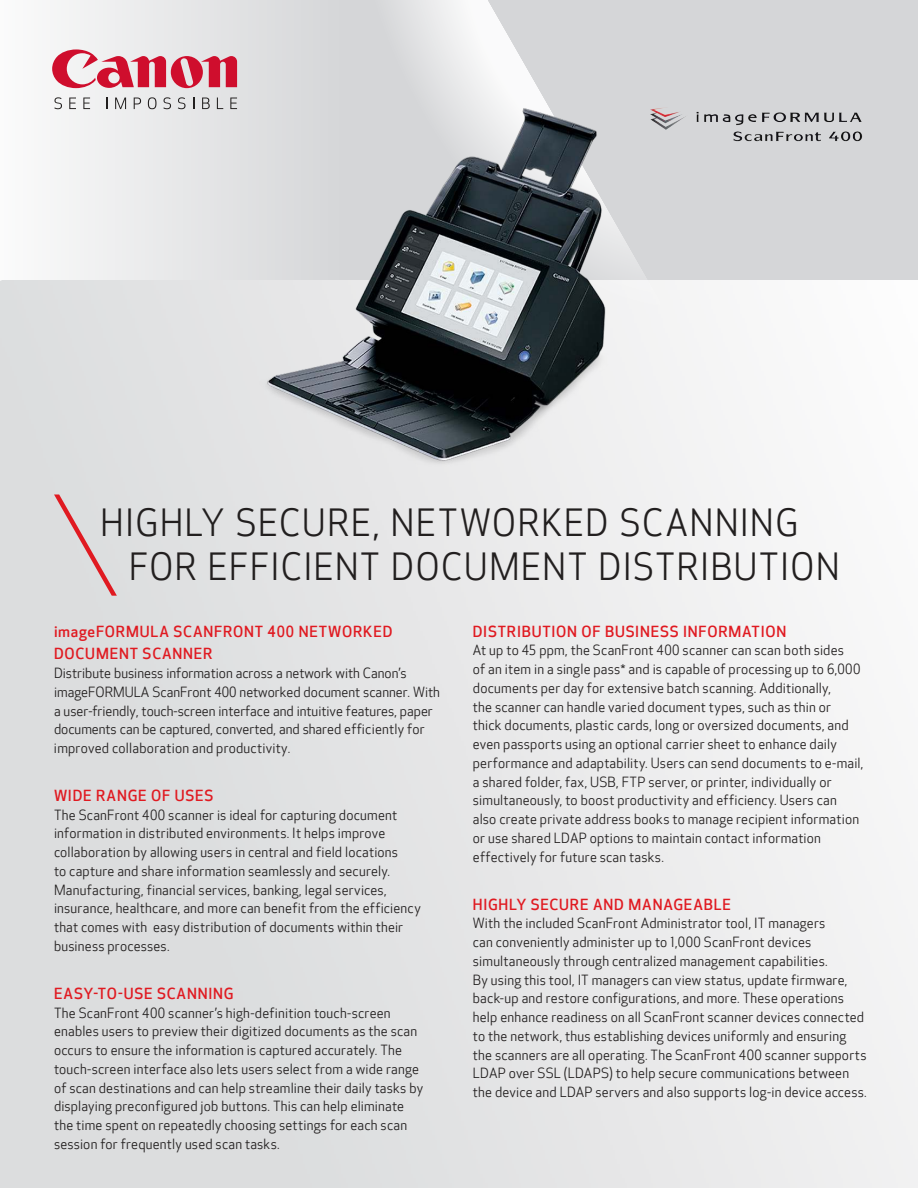
<style>
.page{position:relative;width:918px;height:1188px;background:#fff}
.page>*{position:absolute;margin:0;border:0;box-sizing:border-box;transform-origin:0 0}
.t1{font:36px/43.2px "Optic Sans 201";letter-spacing:.045em;color:#221f1f}
.t2{font:500 15px/22.5px "Optic Sans 301";letter-spacing:.055em;color:#e01a21}
.t3{font:13.5px/18.8px "Optic Sans 201";letter-spacing:.015em;color:#221f1f}
.s1{font-family:"Arial"}
</style>
<div class="page">
<svg style="left:56px;top:0;width:862px;height:280px;background:#dddee0"></svg>
<svg style="left:55px;top:49px;width:182px;height:39px"></svg>
<img style="left:52px;top:59px;width:3px;height:20px">
<svg style="left:54px;top:97px;width:8px;height:12px"></svg>
<svg style="left:69px;top:98px;width:7px;height:11px"></svg>
<svg style="left:83px;top:98px;width:7px;height:11px"></svg>
<svg style="left:115px;top:98px;width:11px;height:11px"></svg>
<svg style="left:134px;top:98px;width:7px;height:11px"></svg>
<svg style="left:148px;top:97px;width:8px;height:12px"></svg>
<svg style="left:163px;top:97px;width:8px;height:12px"></svg>
<svg style="left:178px;top:97px;width:8px;height:12px"></svg>
<svg style="left:202px;top:98px;width:8px;height:11px"></svg>
<svg style="left:217px;top:98px;width:6px;height:11px"></svg>
<svg style="left:230px;top:98px;width:7px;height:11px"></svg>
<img style="left:663px;top:97px;width:210px;height:54px">
<svg style="left:54px;top:495px;width:63px;height:101px;background:#dccdcf"></svg>
<img style="left:248px;top:89px;width:415px;height:382px">
<h1 class="t1" style="left:129px;top:505px;width:712px;text-indent:-28px">HIGHLY SECURE, NETWORKED SCANNING<br>FOR EFFICIENT DOCUMENT DISTRIBUTION</h1>
<p class="t2" style="left:54px;top:621px;width:340px">imageFORMULA SCANFRONT 400 NETWORKED<br>DOCUMENT SCANNER</p>
<p class="t3" style="left:54px;top:665px;width:387px">Distribute business information across a network with Canon’s imageFORMULA ScanFront 400 networked document scanner. With a user-friendly, touch-screen interface and intuitive features, paper documents can be captured, converted, and shared efficiently for improved collaboration and productivity.</p>
<p class="t2" style="left:54px;top:785px;width:161px">WIDE RANGE OF USES</p>
<p class="t3" style="left:54px;top:806px;width:368px">The ScanFront 400 scanner is ideal for capturing document information in distributed environments. It helps improve collaboration by allowing users in central and field locations<br>to capture and share information seamlessly and securely.<br>Manufacturing, financial services, banking, legal services, insurance, healthcare, and more can benefit from the efficiency that comes with easy distribution of documents within their business processes.</p>
<p class="t2" style="left:54px;top:983px;width:181px">EASY-TO-USE SCANNING</p>
<p class="t3" style="left:54px;top:1004px;width:371px">The ScanFront 400 scanner’s high-definition touch-screen enables users to preview their digitized documents as the scan occurs to ensure the information is captured accurately. The touch-screen interface also lets users select from a wide range of scan destinations and can help streamline their daily tasks by displaying preconfigured job buttons. This can help eliminate the time spent on repeatedly choosing settings for each scan session for frequently used scan tasks.</p>
<p class="t2" style="left:473px;top:621px;width:315px">DISTRIBUTION OF BUSINESS INFORMATION</p>
<p class="t3" style="left:473px;top:642px;width:392px">At up to 45 ppm, the ScanFront 400 scanner can scan both sides<br>of an item in a single pass<span class="s1">*</span> and is capable of processing up to 6,000 documents per day for extensive batch scanning. Additionally,<br>the scanner can handle varied document types, such as thin or<br>thick documents, plastic cards, long or oversized documents, and even passports using an optional carrier sheet to enhance daily performance and adaptability. Users can send documents to e-mail, a shared folder, fax, USB, FTP server, or printer, individually or simultaneously, to boost productivity and efficiency. Users can also create private address books to manage recipient information or use shared LDAP options to maintain contact information effectively for future scan tasks.</p>
<p class="t2" style="left:473px;top:894px;width:260px">HIGHLY SECURE AND MANAGEABLE</p>
<p class="t3" style="left:473px;top:915px;width:395px">With the included ScanFront Administrator tool, IT managers<br>can conveniently administer up to 1,000 ScanFront devices simultaneously through centralized management capabilities.<br>By using this tool, IT managers can view status, update firmware, back-up and restore configurations, and more. These operations help enhance readiness on all ScanFront scanner devices connected to the network, thus establishing devices uniformly and ensuring the scanners are all operating. The ScanFront 400 scanner supports LDAP over SSL (LDAPS) to help secure communications between the device and LDAP servers and also supports log-in device access.</p>
</div>
